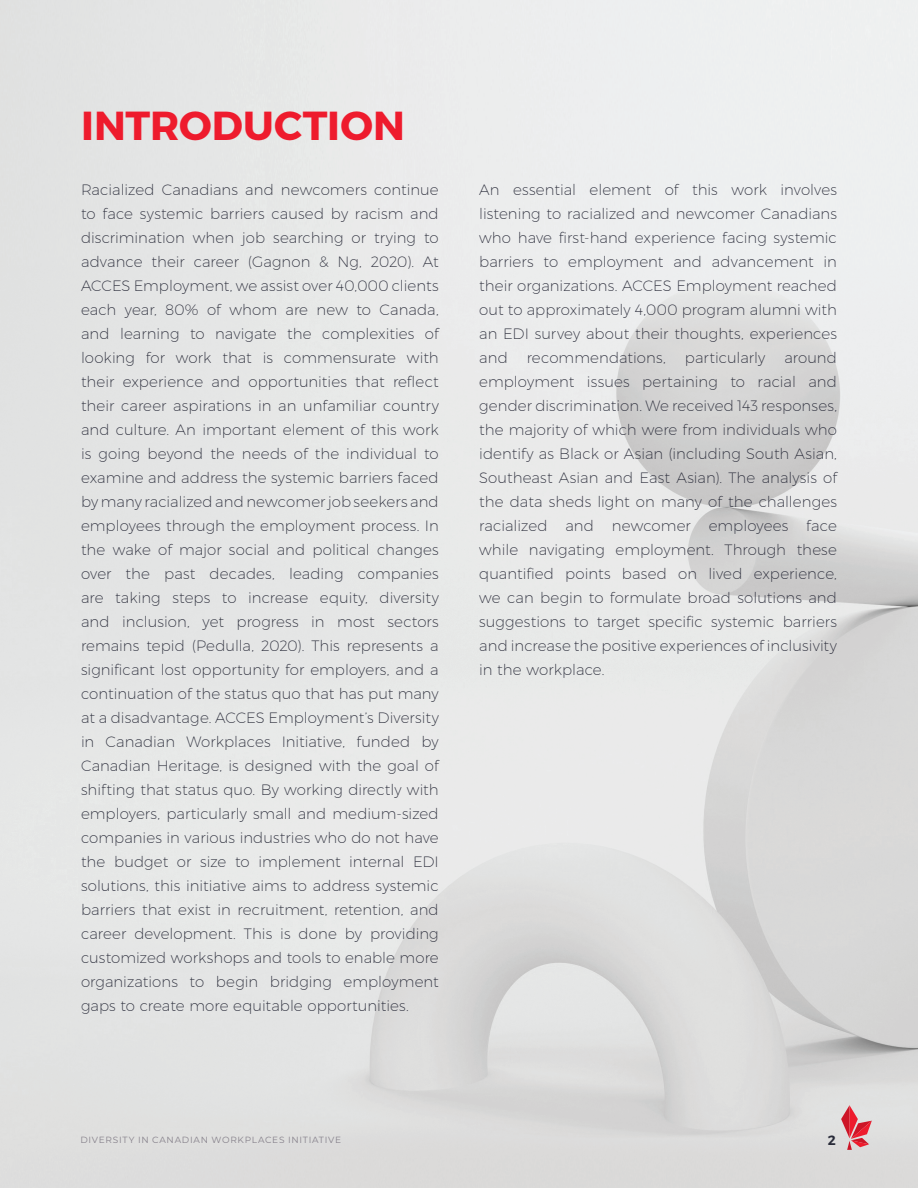
<style>
.page{position:relative;width:918px;height:1188px;background:#fff}
.page>*{position:absolute;margin:0;border:0;box-sizing:border-box;transform-origin:0 0}
.t1{font:700 40.5px "Montserrat";letter-spacing:.005em;color:#ee1b2d}
.t2{font:200 15px/24px "Montserrat";letter-spacing:.005em;color:#292b39;text-align:justify}
.t3{font:600 13.5px "Montserrat";color:#292b39}
.t4{font:9px "Montserrat";letter-spacing:.08em;color:#86818b}
</style>
<div class="page">
<img style="left:0;top:0;width:918px;height:1188px">
<svg style="left:841px;top:1105px;width:31px;height:45px"></svg>
<h1 class="t1" style="left:81px;top:100px;width:325px">INTRODUCTION</h1>
<p class="t2" style="left:81px;top:177px;width:359px">Racialized Canadians and newcomers continue to face systemic barriers caused by racism and discrimination when job searching or trying to advance their career (Gagnon &amp; Ng, 2020). At ACCES Employment, we assist over 40,000 clients each year, 80% of whom are new to Canada, and learning to navigate the complexities of looking for work that is commensurate with their experience and opportunities that reflect their career aspirations in an unfamiliar country and culture. An important element of this work is going beyond the needs of the individual to examine and address the systemic barriers faced by many racialized and newcomer job seekers and employees through the employment process. In the wake of major social and political changes over the past decades, leading companies are taking steps to increase equity, diversity and inclusion, yet progress in most sectors remains tepid (Pedulla, 2020). This represents a significant lost opportunity for employers, and a continuation of the status quo that has put many at a disadvantage. ACCES Employment’s Diversity in Canadian Workplaces Initiative, funded by Canadian Heritage, is designed with the goal of shifting that status quo. By working directly with employers, particularly small and medium-sized companies in various industries who do not have the budget or size to implement internal EDI solutions, this initiative aims to address systemic barriers that exist in recruitment, retention, and career development. This is done by providing customized workshops and tools to enable more organizations to begin bridging employment gaps to create more equitable opportunities.</p>
<p class="t2" style="left:479px;top:177px;width:359px">An essential element of this work involves listening to racialized and newcomer Canadians who have first-hand experience facing systemic barriers to employment and advancement in their organizations. ACCES Employment reached out to approximately 4,000 program alumni with an EDI survey about their thoughts, experiences and</p>
<p class="t2" style="left:479px;top:345px;width:359px;text-indent:305px">around employment issues pertaining to racial and gender discrimination. We received 143 responses, the majority of which were from individuals who identify as Black or Asian (including South Asian, Southeast Asian and East Asian). The analysis of the data sheds light on many of the challenges racialized and newcomer employees face while navigating employment. Through these quantified points based on lived experience, we can begin to formulate broad solutions and suggestions to target specific systemic barriers and increase the positive experiences of inclusivity in the workplace.</p>
<p class="t2" style="left:527px;top:345px;width:140px">recommendations,</p>
<p class="t2" style="left:685px;top:345px;width:82px">particularly</p>
<p class="t4" style="left:80px;top:1134px;width:262px">DIVERSITY IN CANADIAN WORKPLACES INITIATIVE</p>
<p class="t3" style="left:828px;top:1131px;width:10px">2</p>
</div>
